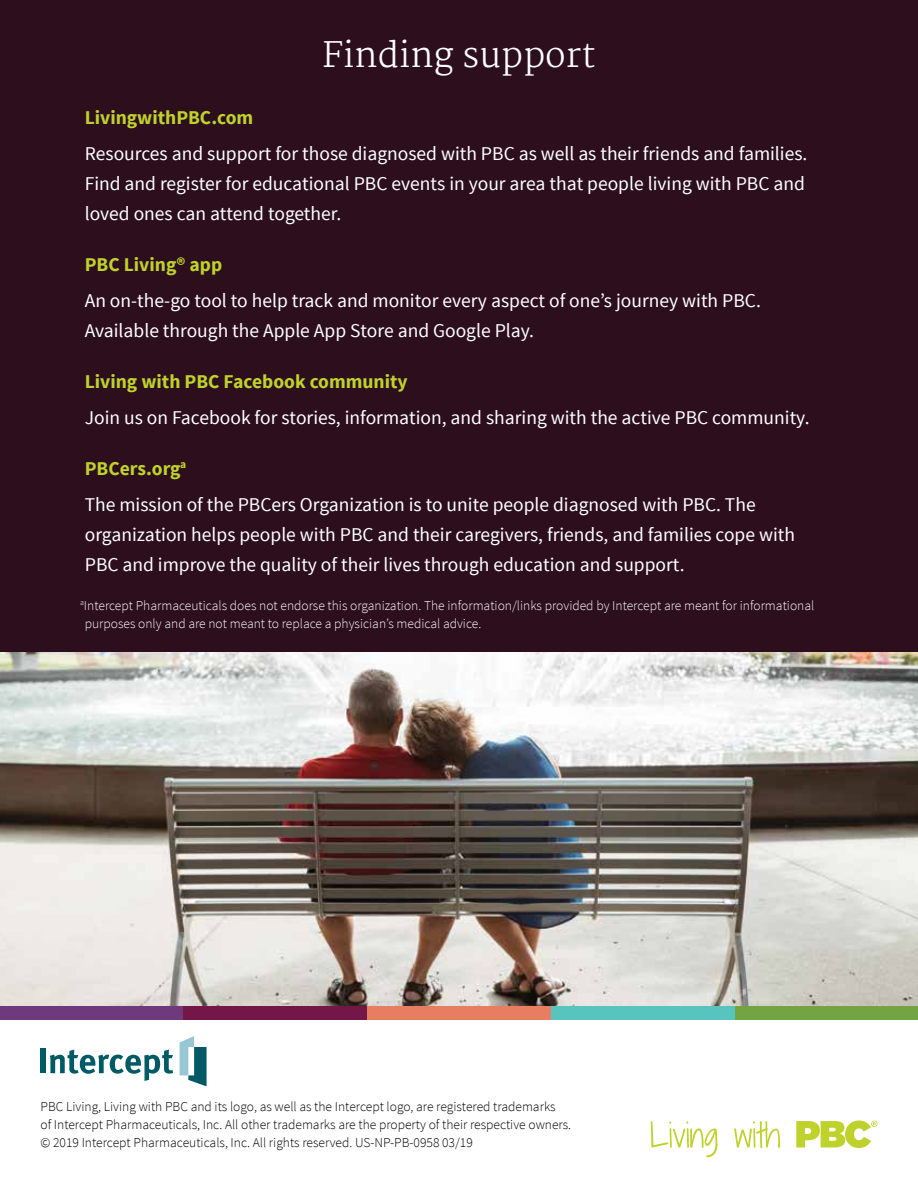
<style>
.page{position:relative;width:918px;height:1188px;background:#fff}
.page>*{position:absolute;margin:0;border:0;box-sizing:border-box;transform-origin:0 0}
.t1{font:300 34.5px "Martel";color:#fff}
.t2{font:19.5px/30px "Source Sans Pro";color:#fff}
.t3{font:700 19.5px "Source Sans Pro";color:#bfd22b}
.t4{font:300 13.5px/18px "Source Sans Pro";color:#000}
.t5{font:300 13.5px/18px "Source Sans Pro";color:#fff}
.s1{font-weight:700;color:#bfd22b}
</style>
<div class="page">
<img style="left:0;top:651px;width:918px;height:356px">
<svg style="left:180px;top:1036px;width:27px;height:50px"></svg>
<div style="left:40px;top:1049px;width:6px;height:24px;background:#005a65"></div>
<svg style="left:50px;top:1050px;width:123px;height:31px"></svg>
<div style="left:0;top:0;width:918px;height:651px;background:#2c0e1d"></div>
<svg style="left:651px;top:1121px;width:67px;height:36px"></svg>
<svg style="left:734px;top:1121px;width:46px;height:27px"></svg>
<svg style="left:796px;top:1120px;width:81px;height:28px"></svg>
<div style="left:0;top:1007px;width:184px;height:13px;background:#6f397e"></div>
<div style="left:184px;top:1007px;width:183px;height:13px;background:#731748"></div>
<div style="left:367px;top:1007px;width:184px;height:13px;background:#e87e61"></div>
<div style="left:734px;top:1007px;width:184px;height:13px;background:#72a441"></div>
<div style="left:551px;top:1007px;width:183px;height:13px;background:#57c4c0"></div>
<h1 class="t1" style="left:322px;top:35px;width:275px">Finding support</h1>
<p class="t3" style="left:85px;top:105px;width:170px">LivingwithPBC.com</p>
<p class="t2" style="left:85px;top:139px;width:724px">Resources and support for those diagnosed with PBC as well as their friends and families.<br>Find and register for educational PBC events in your area that people living with PBC and loved ones can attend together.</p>
<p class="t3" style="left:85px;top:252px;width:139px">PBC Living® app</p>
<p class="t2" style="left:85px;top:286px;width:678px">An on-the-go tool to help track and monitor every aspect of one’s journey with PBC.<br>Available through the Apple App Store and Google Play.</p>
<p class="t3" style="left:85px;top:369px;width:325px">Living with PBC Facebook community</p>
<p class="t2" style="left:85px;top:403px;width:726px">Join us on Facebook for stories, information, and sharing with the active PBC community.</p>
<p class="t2" style="left:85px;top:450px;width:672px;line-height:36.8px"><span class="s1">PBCers.org</span><sup>a<br></sup>The mission of the PBCers Organization is to unite people diagnosed with PBC. The</p>
<p class="t2" style="left:85px;top:520px;width:712px">organization helps people with PBC and their caregivers, friends, and families cope with<br>PBC and improve the quality of their lives through education and support.</p>
<p class="t5" style="left:85px;top:596px;width:731px;text-indent:-5px"><sup>a</sup>Intercept Pharmaceuticals does not endorse this organization. The information/links provided by Intercept are meant for informational purposes only and are not meant to replace a physician’s medical advice.</p>
<p class="t4" style="left:40px;top:1098px;width:532px">PBC Living, Living with PBC and its logo, as well as the Intercept logo, are registered trademarks<br>of Intercept Pharmaceuticals, Inc. All other trademarks are the property of their respective owners. © 2019 Intercept Pharmaceuticals, Inc. All rights reserved. US-NP-PB-0958 03/19</p>
</div>
